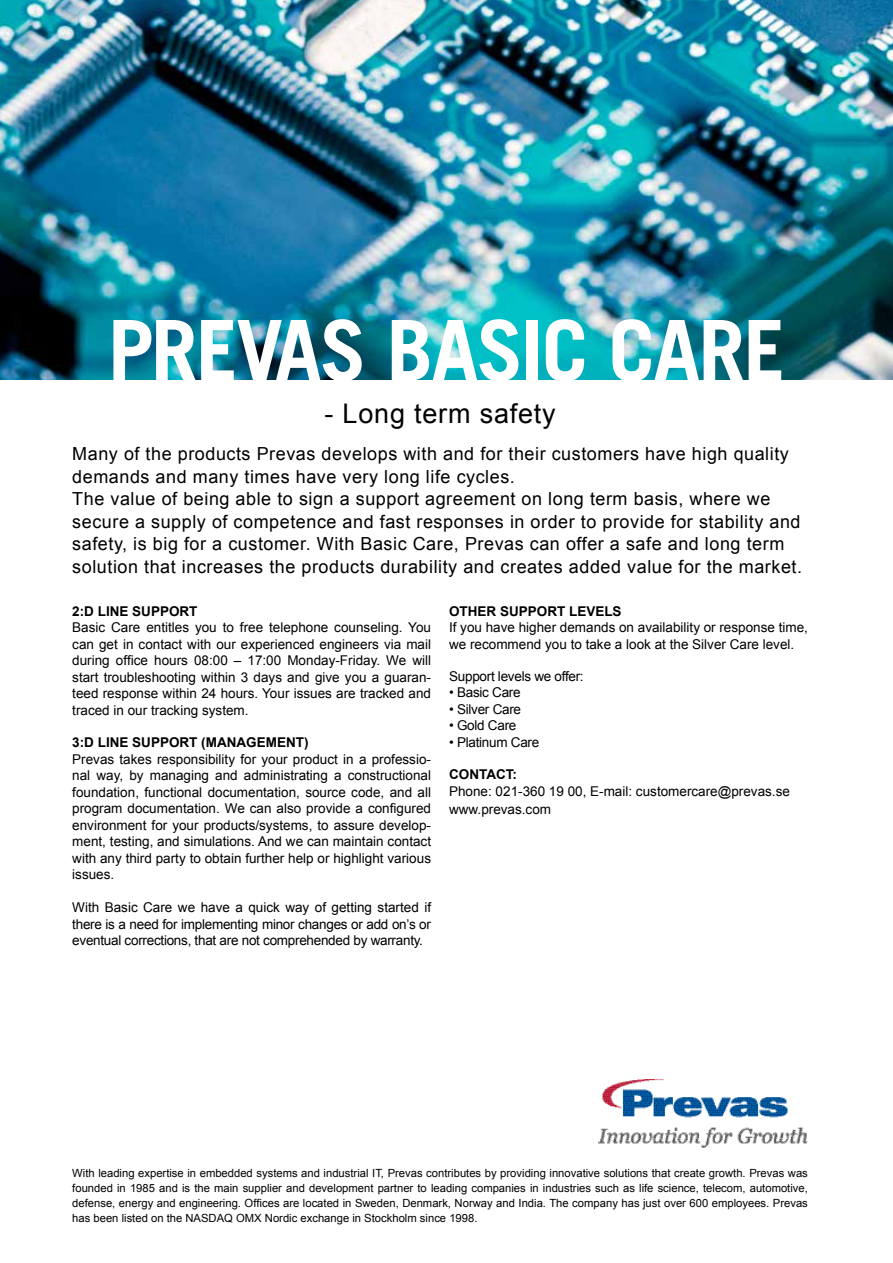
<style>
.page{position:relative;width:893px;height:1263px;background:#fff}
.page>*{position:absolute;margin:0;border:0;box-sizing:border-box;transform-origin:0 0}
.t1{font:700 84px "Trade Gothic LT Std";letter-spacing:-.02em;color:#fff}
.t2{font:27px "Arial";letter-spacing:.03em;color:#000}
.t3{font:18px/22.5px "Arial";letter-spacing:.03em;color:#000}
.t4{font:13.5px/16.5px "Arial";color:#000;text-align:justify}
.t5{font:700 13.5px "Arial";color:#000}
.t6{font:13.5px "Arial";letter-spacing:-.02em;color:#000}
.t7{font:11.25px/15px "Arial";color:#000;text-align:justify}
</style>
<div class="page">
<img style="left:0;top:0;width:893px;height:380px">
<img style="left:599px;top:1079px;width:208px;height:69px">
<h1 class="t1" style="left:108px;top:299px;width:679px">PREVAS BASIC CARE</h1>
<h2 class="t2" style="left:324px;top:396px;width:233px">- Long term safety</h2>
<p class="t3" style="left:72px;top:443px;width:731px">Many of the products Prevas develops with and for their customers have high quality demands and many times have very long life cycles.<br>The value of being able to sign a support agreement on long term basis, where we secure a supply of competence and fast responses in order to provide for stability and safety, is big for a customer. With Basic Care, Prevas can offer a safe and long term solution that increases the products durability and creates added value for the market.</p>
<p class="t5" style="left:72px;top:602px;width:127px">2:D LINE SUPPORT</p>
<p class="t4" style="left:72px;top:619px;width:360px">Basic Care entitles you to free telephone counseling. You can get in contact with our experienced engineers via mail during office hours 08:00 – 17:00 Monday-Friday. We will start troubleshooting within 3 days and give you a guaran&shy;teed response within 24 hours. Your issues are tracked and traced in our tracking system.</p>
<p class="t5" style="left:72px;top:733px;width:238px">3:D LINE SUPPORT (MANAGEMENT)</p>
<p class="t4" style="left:72px;top:751px;width:360px">Prevas takes responsibility for your product in a professio&shy;nal way, by managing and administrating a constructional foundation, functional documentation, source code, and all program documentation. We can also provide a configured environment for your products/systems, to assure develop&shy;ment, testing, and simulations. And we can maintain contact with any third party to obtain further help or highlight various issues.</p>
<p class="t4" style="left:72px;top:899px;width:360px">With Basic Care we have a quick way of getting started if there is a need for implementing minor changes or add on’s or eventual corrections, that are not comprehended by warranty.</p>
<p class="t5" style="left:449px;top:602px;width:174px">OTHER SUPPORT LEVELS</p>
<p class="t4" style="left:449px;top:619px;width:360px">If you have higher demands on availability or response time, we recommend you to take a look at the Silver Care level.</p>
<p class="t6" style="left:449px;top:667px;width:136px">Support levels we offer:</p>
<p class="t6" style="left:449px;top:684px;width:73px">• Basic Care</p>
<p class="t6" style="left:449px;top:700px;width:73px">• Silver Care</p>
<p class="t6" style="left:449px;top:717px;width:69px">• Gold Care</p>
<p class="t6" style="left:449px;top:733px;width:92px">• Platinum Care</p>
<p class="t5" style="left:449px;top:765px;width:20px">CONTA</p>
<p class="t5" style="left:496px;top:765px;width:22px">CT:</p>
<p class="t4" style="left:449px;top:782px;width:342px;line-height:18px">Phone: 021-360 19 00, E-mail: customercare@prevas.se www.prevas.com</p>
<p class="t7" style="left:72px;top:1165px;width:737px">With leading expertise in embedded systems and industrial IT, Prevas contributes by providing innovative solutions that create growth. Prevas was founded in 1985 and is the main supplier and development partner to leading companies in industries such as life science, telecom, automotive, defense, energy and engineering. Offices are located in Sweden, Denmark, Norway and India. The company has just over 600 employees. Prevas has been listed on the NASDAQ OMX Nordic exchange in Stockholm since 1998.</p>
</div>
